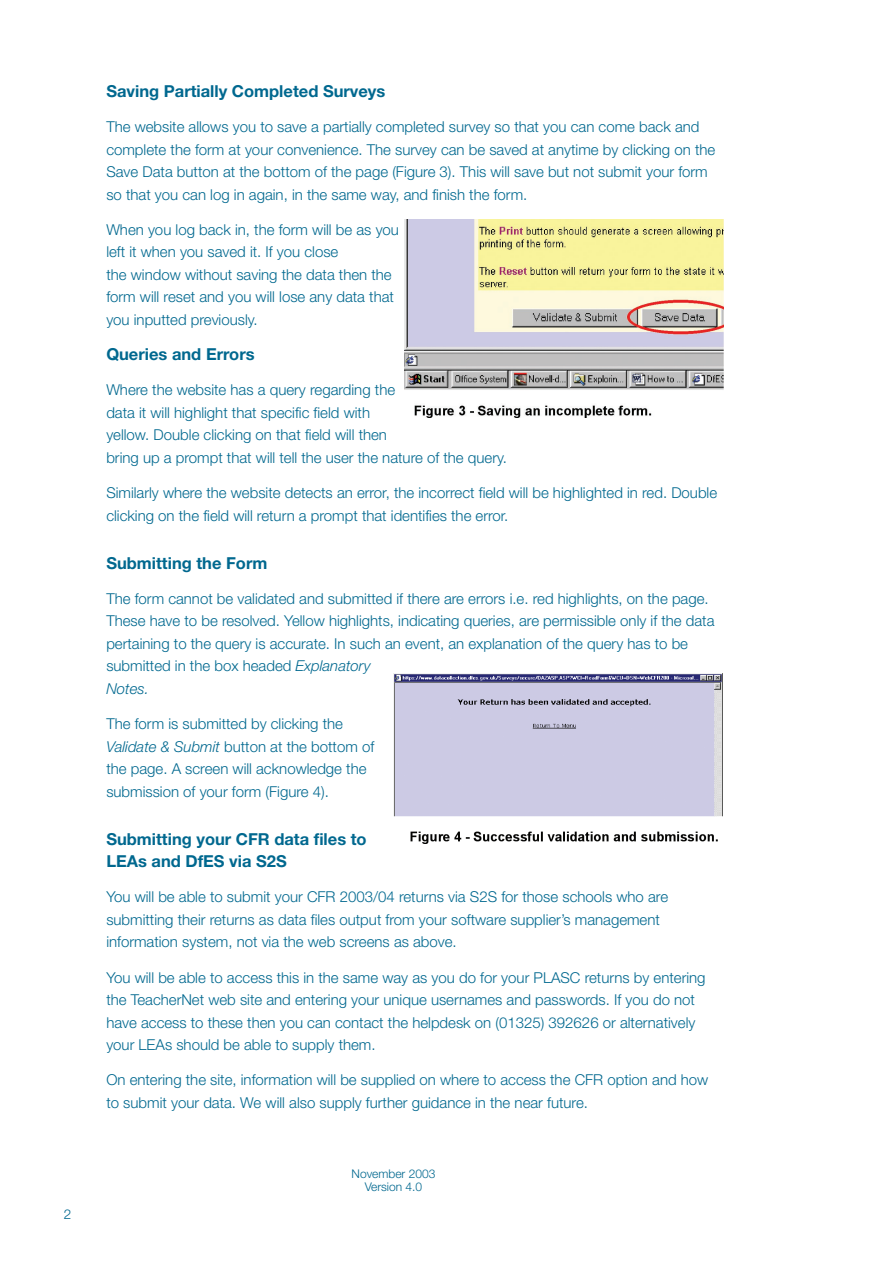
<style>
.page{position:relative;width:893px;height:1263px;background:#fff}
.page>*{position:absolute;margin:0;border:0;box-sizing:border-box;transform-origin:0 0}
.t1{font:700 16.5px/22.5px "Helvetica Neue";color:#00688f}
.t2{font:300 15px/22.5px "Helvetica Neue";color:#00688f}
.t3{font:300 13.5px "Helvetica Neue";color:#00688f}
.t4{font:300 12px/13.5px "Helvetica Neue";color:#00688f;text-align:center}
.s1{font-style:italic}
</style>
<div class="page">
<img style="left:404px;top:219px;width:319px;height:199px">
<img style="left:393px;top:674px;width:329px;height:169px">
<p class="t3" style="left:64px;top:1209px;width:9px">2</p>
<p class="t1" style="left:106px;top:81px;width:280px">Saving Partially Completed Surveys</p>
<p class="t2" style="left:106px;top:117px;width:610px">The website allows you to save a partially completed survey so that you can come back and complete the form at your convenience. The survey can be saved at anytime by clicking on the Save Data button at the bottom of the page (Figure 3). This will save but not submit your form so that you can log in again, in the same way, and finish the form.</p>
<p class="t2" style="left:106px;top:220px;width:294px">When you log back in, the form will be as you left it when you saved it. If you close<br>the window without saving the data then the form will reset and you will lose any data that you inputted previously.</p>
<p class="t1" style="left:106px;top:344px;width:150px">Queries and Errors</p>
<p class="t2" style="left:106px;top:380px;width:402px">Where the website has a query regarding the<br>data it will highlight that specific field with<br>yellow. Double clicking on that field will then<br>bring up a prompt that will tell the user the nature of the query.</p>
<p class="t2" style="left:106px;top:483px;width:612px">Similarly where the website detects an error, the incorrect field will be highlighted in red. Double clicking on the field will return a prompt that identifies the error.</p>
<p class="t1" style="left:106px;top:553px;width:162px">Submitting the Form</p>
<p class="t2" style="left:106px;top:589px;width:609px">The form cannot be validated and submitted if there are errors i.e. red highlights, on the page.<br>These have to be resolved. Yellow highlights, indicating queries, are permissible only if the data pertaining to the query is accurate. In such an event, an explanation of the query has to be submitted in the box headed <span class="s1">Explanatory<br>Notes.</span></p>
<p class="t2" style="left:106px;top:714px;width:269px">The form is submitted by clicking the <span class="s1">Validate &amp; Submit</span> button at the bottom of the page. A screen will acknowledge the submission of your form (Figure 4).</p>
<p class="t1" style="left:106px;top:829px;width:262px">Submitting your CFR data files to<br>LEAs and DfES via S2S</p>
<p class="t2" style="left:106px;top:887px;width:563px">You will be able to submit your CFR 2003/04 returns via S2S for those schools who are submitting their returns as data files output from your software supplier’s management information system, not via the web screens as above.</p>
<p class="t2" style="left:106px;top:967px;width:600px">You will be able to access this in the same way as you do for your PLASC returns by entering the TeacherNet web site and entering your unique usernames and passwords. If you do not have access to these then you can contact the helpdesk on (01325) 392626 or alternatively your LEAs should be able to supply them.</p>
<p class="t2" style="left:106px;top:1070px;width:603px">On entering the site, information will be supplied on where to access the CFR option and how to submit your data. We will also supply further guidance in the near future.</p>
<p class="t4" style="left:351px;top:1168px;width:85px">November 2003<br>Version 4.0</p>
</div>
